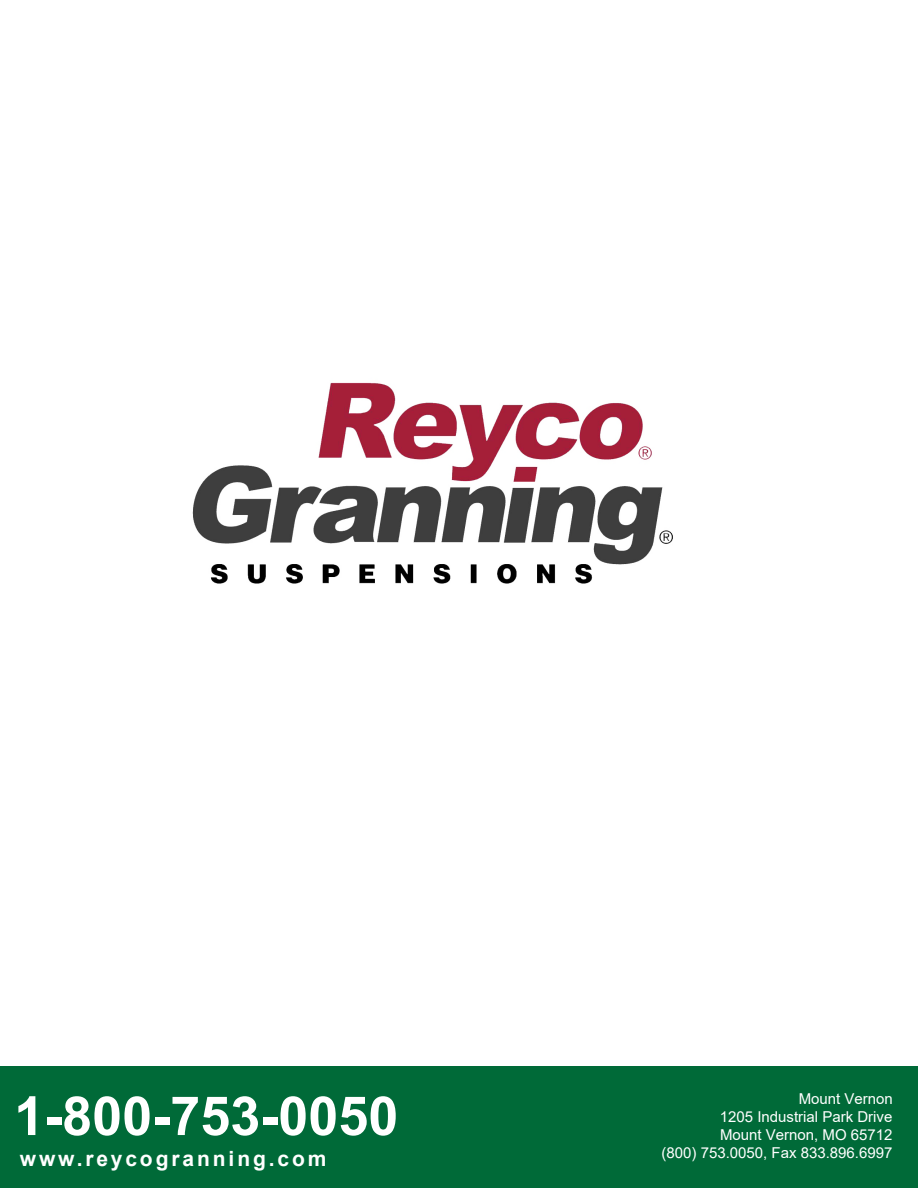
<style>
.page{position:relative;width:918px;height:1188px;background:#fff}
.page>*{position:absolute;margin:0;border:0;box-sizing:border-box;transform-origin:0 0}
.t1{font:700 54px "Arial";color:#fff}
.t2{font:700 21px "Arial";letter-spacing:.14em;color:#fff}
.t3{font:15px/18px "Arial";color:#fff;text-align:right}
</style>
<div class="page">
<div style="left:0;top:1066px;width:918px;height:122px;background:#006a38"></div>
<img style="left:192px;top:382px;width:481px;height:202px">
<h1 class="t1" style="left:14px;top:1078px;width:386px">1-800-753-0050</h1>
<h2 class="t2" style="left:20px;top:1144px;width:308px">www.reycogranning.com</h2>
<p class="t3" style="left:662px;top:1089px;width:233px">Mount Vernon<br>1205 Industrial Park Drive<br>Mount Vernon, MO 65712<br>(800) 753.0050, Fax 833.896.6997</p>
</div>
